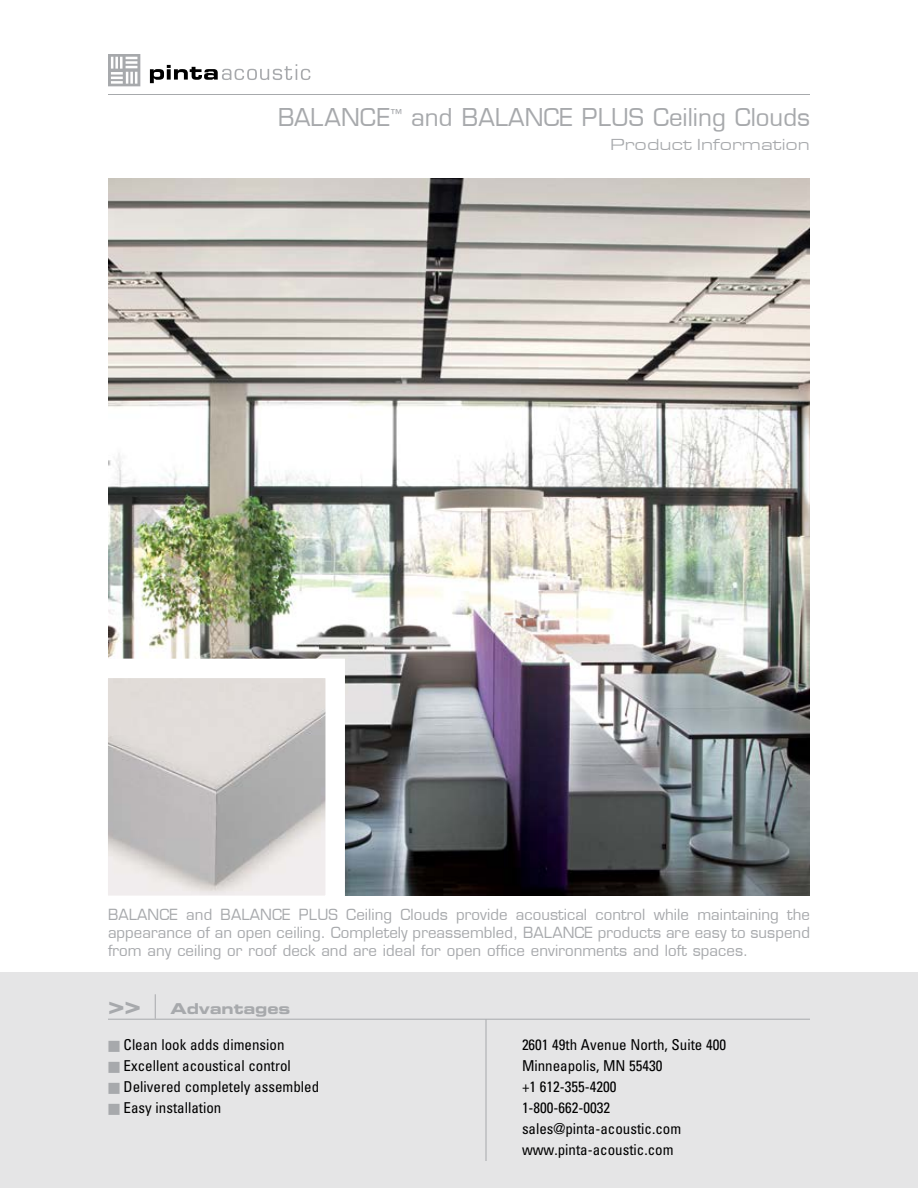
<style>
.page{position:relative;width:918px;height:1188px;background:#fff}
.page>*{position:absolute;margin:0;border:0;box-sizing:border-box;transform-origin:0 0}
.t1{font:500 24px "Eurostile";color:#a7a9ac}
.t2{font:24px "Eurostile LT Std Bold Ex 2";color:#a7a9ac;scale:1.15 1}
.t3{font:16.5px "Eurostar Regular Extended";color:#a7a9ac}
.t4{font:500 15px/18px "Eurostile";letter-spacing:.005em;color:#a7a9ac;text-align:justify}
.t5{font:condensed 15px/21px "Univers";color:#000}
.t6{font:15px "Eurostile LT Std Bold Ex 2";color:#a7a9ac}
.s1{color:#a7a9ac}
</style>
<div class="page">
<img style="left:108px;top:178px;width:702px;height:718px">
<div style="left:0;top:972px;width:918px;height:216px;background:#e5e5e6"></div>
<img style="left:109px;top:680px;width:215px;height:214px">
<svg style="left:108px;top:54px;width:32px;height:32px"></svg>
<svg style="left:150px;top:64px;width:160px;height:19px"></svg>
<hr style="left:108px;top:94px;width:702px;height:1px;background:#a7a9ac">
<hr style="left:108px;top:1019px;width:702px;height:1px;background:#a7a9ac">
<svg style="left:155px;top:994px;width:1px;height:25px"></svg>
<hr style="left:486px;top:1019px;width:1px;height:142px;background:#a7a9ac">
<h1 class="t1" style="left:278px;top:103px;width:533px">BALANCE<sup>™</sup> and BALANCE PLUS Ceiling Clouds</h1>
<p class="t3" style="left:610px;top:134px;width:202px">Product Information</p>
<p class="t4" style="left:108px;top:905px;width:704px">BALANCE and BALANCE PLUS Ceiling Clouds provide acoustical control while maintaining the appearance of an open ceiling. Completely preassembled, BALANCE products are easy to suspend from any ceiling or roof deck and are ideal for open office environments and loft spaces.</p>
<h1 class="t2" style="left:108px;top:988px;width:30px">&gt;&gt;</h1>
<p class="t6" style="left:170px;top:998px;width:122px">Advantages</p>
<p class="t5" style="left:108px;top:1034px;width:178px"><span class="s1">■</span> Clean look adds dimension</p>
<p class="t5" style="left:108px;top:1055px;width:184px"><span class="s1">■</span> Excellent acoustical control</p>
<p class="t5" style="left:108px;top:1076px;width:213px"><span class="s1">■</span> Delivered completely assembled</p>
<p class="t5" style="left:108px;top:1097px;width:115px"><span class="s1">■</span> Easy installation</p>
<p class="t5" style="left:522px;top:1034px;width:206px">2601 49th Avenue North, Suite 400<br>Minneapolis, MN 55430<br>+1 612-355-4200<br>1-800-662-0032 sales@pinta-acoustic.com www.pinta-acoustic.com</p>
</div>
